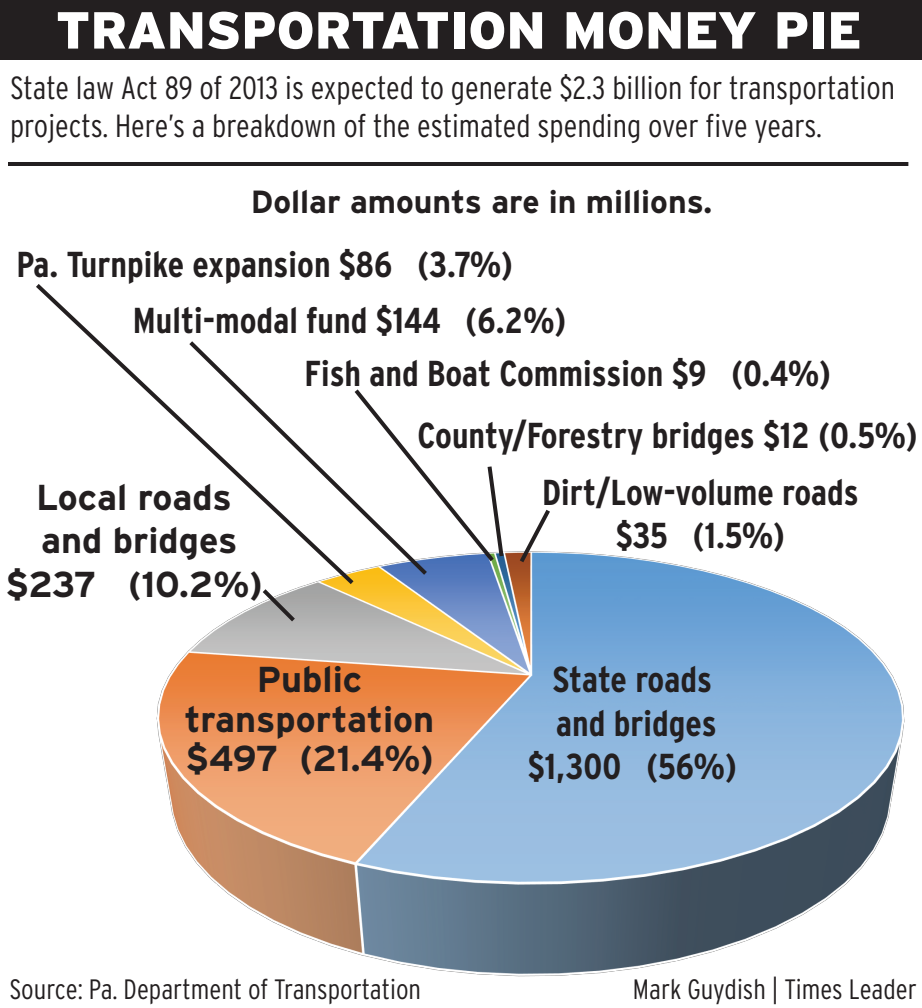
<style>
.page{position:relative;width:922px;height:1008px;background:#fff}
.page>*{position:absolute;margin:0;border:0;box-sizing:border-box;transform-origin:0 0}
.t1{font:900 52px "Interstate";color:#fff}
.t2{font:700 condensed 36px/43.2px "Interstate";color:#231f20;text-align:center}
.t3{font:700 36px/39.2px "Interstate";color:#231f20;text-align:center}
.t4{font:300 condensed 32px/38.4px "Interstate";color:#231f20}
.t5{font:700 32px "Interstate";color:#231f20}
.t6{font:300 condensed 28px "Interstate";color:#231f20}
</style>
<div class="page">
<img style="left:156px;top:551px;width:749px;height:426px">
<svg style="left:36px;top:284px;width:322px;height:304px"></svg>
<svg style="left:185px;top:337px;width:246px;height:242px"></svg>
<svg style="left:350px;top:385px;width:156px;height:181px"></svg>
<svg style="left:516px;top:509px;width:37px;height:58px"></svg>
<svg style="left:258px;top:585px;width:41px;height:41px"></svg>
<div style="left:0;top:0;width:922px;height:60px;background:#231f20"></div>
<hr style="left:8px;top:162px;width:900px;height:4px;background:#231f20">
<h1 class="t1" style="left:56px;top:1px;width:808px">TRANSPORTATION MONEY PIE</h1>
<p class="t4" style="left:10px;top:68px;width:886px">State law Act 89 of 2013 is expected to generate $2.3 billion for transportation projects. Here’s a breakdown of the estimated spending over five years.</p>
<p class="t5" style="left:251px;top:184px;width:463px">Dollar amounts are in millions.</p>
<p class="t2" style="left:17px;top:242px;width:498px">Pa. Turnpike expansion $86 (3.7%)</p>
<p class="t2" style="left:133px;top:298px;width:435px">Multi-modal fund $144 (6.2%)</p>
<p class="t2" style="left:304px;top:352px;width:528px">Fish and Boat Commission $9 (0.4%)</p>
<p class="t3" style="left:5px;top:476px;width:259px;line-height:43.2px">Local roads and bridges $237 (10.2%)</p>
<p class="t2" style="left:417px;top:414px;width:501px">County/Forestry bridges $12 (0.5%)</p>
<p class="t2" style="left:542px;top:471px;width:318px">Dirt/Low-volume roads $35 (1.5%)</p>
<p class="t3" style="left:185px;top:660px;width:251px">Public transportation $497 (21.4%)</p>
<p class="t2" style="left:528px;top:658px;width:210px">State roads and bridges $1,300 (56%)</p>
<p class="t6" style="left:9px;top:973px;width:413px">Source: Pa. Department of Transportation</p>
<p class="t6" style="left:633px;top:973px;width:285px">Mark Guydish | Times Leader</p>
</div>
